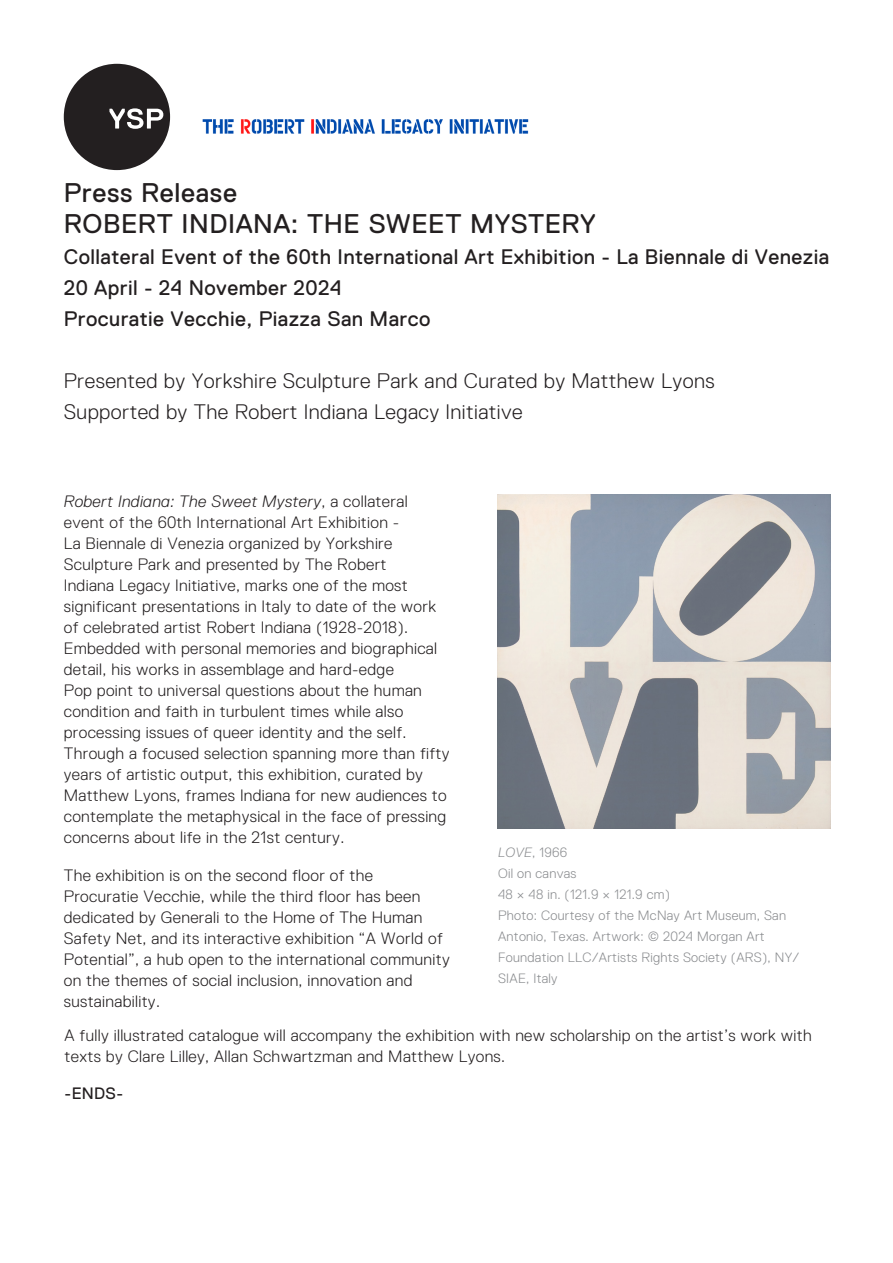
<style>
.page{position:relative;width:893px;height:1263px;background:#fff}
.page>*{position:absolute;margin:0;border:0;box-sizing:border-box;transform-origin:0 0}
.t1{font:27px "Replica Std";letter-spacing:.02em;color:#231f20}
.t2{font:21px "Replica Std";letter-spacing:.02em;color:#231f20}
.t3{font:300 21px "Replica Std";letter-spacing:.02em;color:#231f20}
.t4{font:300 16.5px/21px "Replica Std";letter-spacing:.02em;color:#231f20}
.t5{font:16.5px "Replica Std";color:#231f20}
.t6{font:300 13.5px/21px "Replica Std";letter-spacing:.02em;color:#8a8c8f}
.s1{font-style:italic}
</style>
<div class="page">
<svg style="left:64px;top:64px;width:106px;height:106px"></svg>
<img style="left:497px;top:494px;width:334px;height:335px">
<img style="left:202px;top:119px;width:327px;height:15px">
<p class="t1" style="left:64px;top:178px;width:175px">Press Release</p>
<p class="t1" style="left:64px;top:209px;width:534px">ROBERT INDIANA: THE SWEET MYSTERY</p>
<p class="t2" style="left:64px;top:245px;width:767px">Collateral Event of the 60th International Art Exhibition - La Biennale di Venezia</p>
<p class="t2" style="left:64px;top:276px;width:279px">20 April - 24 November 2024</p>
<p class="t2" style="left:64px;top:307px;width:368px">Procuratie Vecchie, Piazza San Marco</p>
<p class="t3" style="left:64px;top:369px;width:653px">Presented by Yorkshire Sculpture Park and Curated by Matthew Lyons</p>
<p class="t3" style="left:64px;top:400px;width:460px">Supported by The Robert Indiana Legacy Initiative</p>
<p class="t4" style="left:64px;top:491px;width:387px"><span class="s1">Robert Indiana: The Sweet Mystery</span>, a collateral event of the 60th International Art Exhibition -<br>La Biennale di Venezia organized by Yorkshire Sculpture Park and presented by The Robert<br>Indiana Legacy Initiative, marks one of the most significant presentations in Italy to date of the work of celebrated artist Robert Indiana (1928-2018).<br>Embedded with personal memories and biographical detail, his works in assemblage and hard-edge<br>Pop point to universal questions about the human condition and faith in turbulent times while also processing issues of queer identity and the self.<br>Through a focused selection spanning more than fifty years of artistic output, this exhibition, curated by Matthew Lyons, frames Indiana for new audiences to contemplate the metaphysical in the face of pressing concerns about life in the 21st century.</p>
<p class="t4" style="left:64px;top:865px;width:387px">The exhibition is on the second floor of the Procuratie Vecchie, while the third floor has been dedicated by Generali to the Home of The Human Safety Net, and its interactive exhibition “A World of Potential”, a hub open to the international community on the themes of social inclusion, innovation and sustainability.</p>
<p class="t4" style="left:65px;top:1025px;width:749px">A fully illustrated catalogue will accompany the exhibition with new scholarship on the artist’s work with texts by Clare Lilley, Allan Schwartzman and Matthew Lyons.</p>
<p class="t5" style="left:65px;top:1084px;width:60px">-ENDS-</p>
<p class="t6" style="left:498px;top:842px;width:303px"><span class="s1">LOVE</span>, 1966<br>Oil on canvas<br>48 × 48 in. (121.9 × 121.9 cm)<br>Photo: Courtesy of the McNay Art Museum, San<br>Antonio, Texas. Artwork: © 2024 Morgan Art<br>Foundation LLC/Artists Rights Society (ARS), NY/<br>SIAE, Italy</p>
</div>
